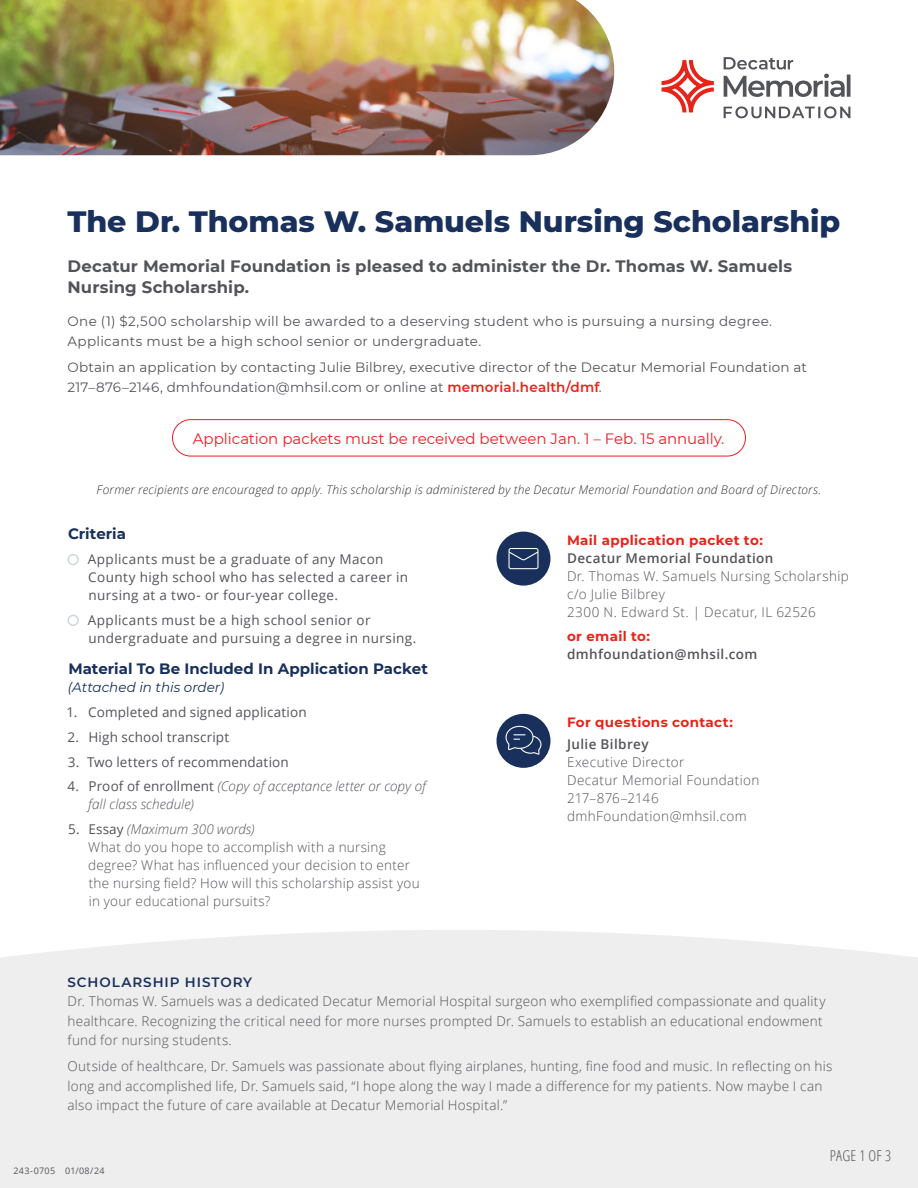
<style>
.page{position:relative;width:918px;height:1188px;background:#fff}
.page>*{position:absolute;margin:0;border:0;box-sizing:border-box;transform-origin:0 0}
.t1{font:800 30px "Montserrat";color:#18305b}
.t2{font:700 16.5px/21px "Montserrat";letter-spacing:.01em;color:#535459}
.t3{font:15px "Montserrat";letter-spacing:-.005em;color:#ee1d23}
.t4{font:700 15px "Montserrat";color:#18305b}
.t5{font:300 15px "Open Sans Condensed";letter-spacing:.015em;color:#535459}
.t6{font:300 13.5px/19.5px "Open Sans";letter-spacing:.02em;color:#535459}
.t7{font:13.5px/19.5px "Montserrat";letter-spacing:.015em;color:#535459}
.t8{font:13.5px/18px "Open Sans";letter-spacing:.03em;color:#535459}
.t9{font:13.5px "Open Sans";letter-spacing:.01em;color:#535459}
.t10{font:italic 300 13.5px/18px "Open Sans";letter-spacing:.005em;color:#535459}
.t11{font:600 13.5px "Open Sans";letter-spacing:.03em;color:#535459}
.t12{font:700 13.5px "Montserrat";letter-spacing:.025em;color:#e72419}
.t13{font:italic 13.5px "Montserrat";color:#18305b}
.t14{font:600 13.5px "Montserrat";letter-spacing:.07em;color:#18305b}
.t15{font:300 13.5px "Open Sans";color:#535459}
.t16{font:italic 300 12px "Open Sans";letter-spacing:.02em;color:#333}
.t17{font:9px "Open Sans";letter-spacing:.03em;color:#535459}
.s1{font-weight:600;color:#e72419}
.s2{font-weight:400;font-style:normal}
.s3{font-weight:400}
.s4{font-style:italic}
</style>
<div class="page">
<div style="left:0;top:930px;width:918px;height:258px;background:#eee"></div>
<div style="left:68px;top:554px;width:11px;height:11px;border:2px solid #002e5c;border-radius:50%"></div>
<div style="left:68px;top:615px;width:11px;height:11px;border:2px solid #002e5c;border-radius:50%"></div>
<svg style="left:662px;top:60px;width:52px;height:52px"></svg>
<svg style="left:724px;top:106px;width:126px;height:12px"></svg>
<svg style="left:724px;top:57px;width:126px;height:40px"></svg>
<div style="left:496px;top:714px;width:54px;height:54px;background:#18305b;border-radius:50%"></div>
<svg style="left:506px;top:726px;width:36px;height:29px"></svg>
<div style="left:496px;top:532px;width:54px;height:54px;background:#18305b;border-radius:50%"></div>
<svg style="left:509px;top:548px;width:30px;height:21px"></svg>
<img style="left:0;top:0;width:614px;height:155px">
<div style="left:172px;top:419px;width:574px;height:37px;border:1px solid #ee1d23;border-radius:18px"></div>
<p class="t1" style="left:68px;top:199px;width:774px">The Dr. Thomas W. Samuels Nursing Scholarship</p>
<p class="t2" style="left:68px;top:255px;width:726px">Decatur Memorial Foundation is pleased to administer the Dr. Thomas W. Samuels<br>Nursing Scholarship.</p>
<p class="t7" style="left:68px;top:311px;width:706px">One (1) $2,500 scholarship will be awarded to a deserving student who is pursuing a nursing degree.<br>Applicants must be a high school senior or undergraduate.</p>
<p class="t7" style="left:68px;top:357px;width:741px">Obtain an application by contacting Julie Bilbrey, executive director of the Decatur Memorial Foundation at<br>217–876–2146, dmhfoundation@mhsil.com or online at <span class="s1">memorial.health/dmf</span>.</p>
<p class="t3" style="left:193px;top:428px;width:533px">Application packets must be received between Jan. 1 – Feb. 15 annually.</p>
<p class="t16" style="left:97px;top:481px;width:726px">Former recipients are encouraged to apply. This scholarship is administered by the Decatur Memorial Foundation and Board of Directors.</p>
<p class="t12" style="left:567px;top:530px;width:197px">Mail application packet to:</p>
<p class="t11" style="left:567px;top:549px;width:208px">Decatur Memorial Foundation</p>
<p class="t6" style="left:567px;top:566px;width:283px">Dr. Thomas W. Samuels Nursing Scholarship</p>
<p class="t6" style="left:567px;top:584px;width:100px">c/o Julie Bilbrey</p>
<p class="t6" style="left:567px;top:602px;width:250px">2300 N. Edward St. | Decatur, IL 62526</p>
<p class="t12" style="left:567px;top:627px;width:85px">or email to:</p>
<p class="t11" style="left:567px;top:645px;width:192px">dmhfoundation@mhsil.com</p>
<p class="t4" style="left:68px;top:523px;width:59px">Criteria</p>
<p class="t8" style="left:88px;top:550px;width:322px">Applicants must be a graduate of any Macon<br>County high school who has selected a career in nursing at a two- or four-year college.</p>
<p class="t8" style="left:88px;top:611px;width:330px">Applicants must be a high school senior or undergraduate and pursuing a degree in nursing.</p>
<p class="t4" style="left:68px;top:658px;width:361px">Material To Be Included In Application Packet</p>
<p class="t13" style="left:68px;top:678px;width:158px">(Attached in this order)</p>
<p class="t9" style="left:67px;top:703px;width:242px">1. Completed and signed application</p>
<p class="t9" style="left:67px;top:728px;width:163px">2. High school transcript</p>
<p class="t9" style="left:68px;top:752px;width:223px">3. Two letters of recommendation</p>
<p class="t10" style="left:88px;top:777px;width:339px;text-indent:-21px"><span class="s2">4. Proof of enrollment</span> (Copy of acceptance letter or copy of fall class schedule)</p>
<p class="t6" style="left:88px;top:820px;width:333px;line-height:18px;text-indent:-20px"><span class="s3">5. Essay</span> <span class="s4">(Maximum 300 words)<br></span>What do you hope to accomplish with a nursing degree? What has influenced your decision to enter the nursing field? How will this scholarship assist you in your educational pursuits?</p>
<p class="t12" style="left:567px;top:713px;width:167px">For questions contact:</p>
<p class="t11" style="left:567px;top:735px;width:83px">Julie Bilbrey</p>
<p class="t6" style="left:567px;top:752px;width:119px">Executive Director</p>
<p class="t6" style="left:567px;top:770px;width:194px">Decatur Memorial Foundation</p>
<p class="t15" style="left:567px;top:789px;width:93px">217–876–2146</p>
<p class="t6" style="left:567px;top:806px;width:181px">dmhFoundation@mhsil.com</p>
<p class="t14" style="left:68px;top:972px;width:186px">SCHOLARSHIP HISTORY</p>
<p class="t6" style="left:68px;top:991px;width:760px">Dr. Thomas W. Samuels was a dedicated Decatur Memorial Hospital surgeon who exemplified compassionate and quality healthcare. Recognizing the critical need for more nurses prompted Dr. Samuels to establish an educational endowment fund for nursing students.</p>
<p class="t6" style="left:68px;top:1056px;width:766px">Outside of healthcare, Dr. Samuels was passionate about flying airplanes, hunting, fine food and music. In reflecting on his long and accomplished life, Dr. Samuels said, “I hope along the way I made a difference for my patients. Now maybe I can also impact the future of care available at Decatur Memorial Hospital.”</p>
<p class="t17" style="left:14px;top:1165px;width:93px">243-0705 01/08/24</p>
<p class="t5" style="left:830px;top:1145px;width:63px">PAGE 1 OF 3</p>
</div>
